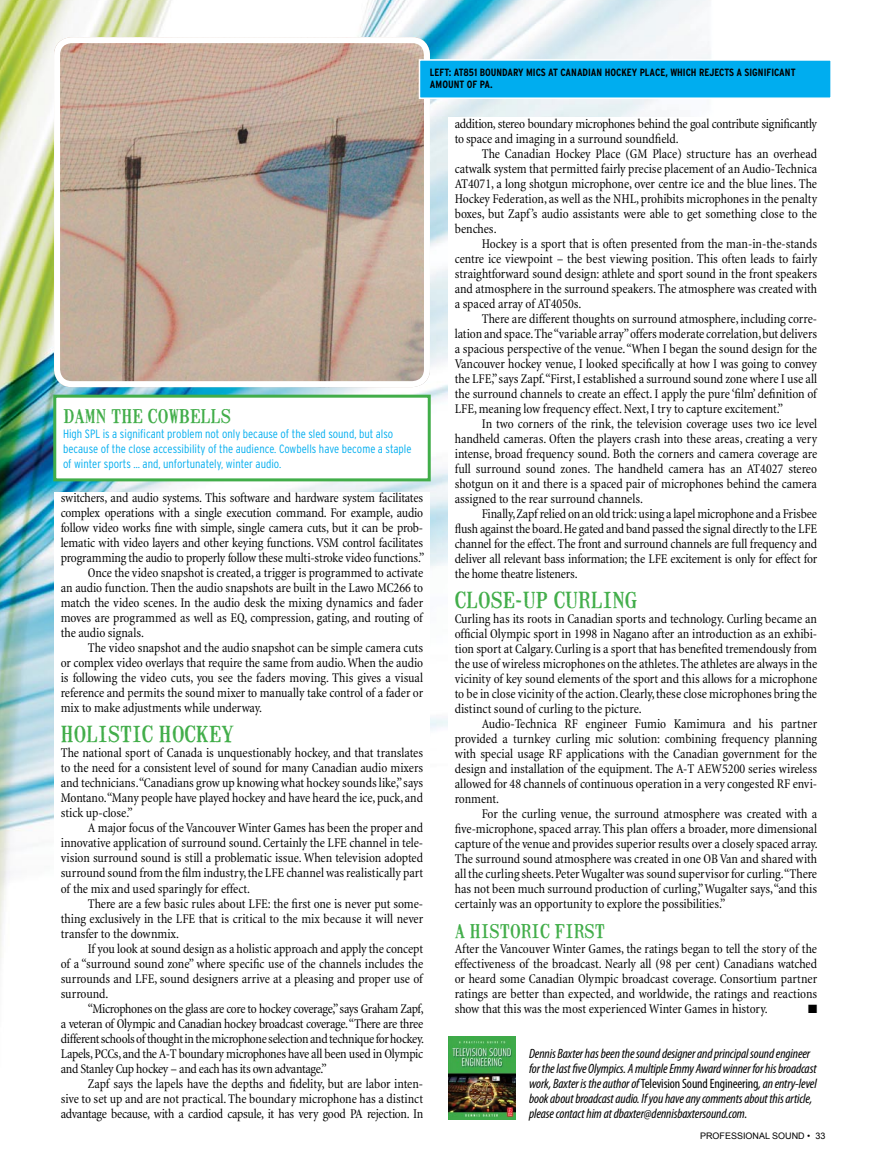
<style>
.page{position:relative;width:878px;height:1175px;background:#fff}
.page>*{position:absolute;margin:0;border:0;box-sizing:border-box;transform-origin:0 0}
.t1{font:21px "Mailart Rubberstamp";color:#41ad49}
.t2{font:18px "Mailart Rubberstamp";color:#41ad49}
.t3{font:condensed 13.5px/15px "Minion";letter-spacing:-.01em;color:#000;text-align:justify}
.t4{font:italic condensed 13.5px/15px "Myriad Pro";letter-spacing:-.01em;color:#000}
.t5{font:300 condensed 12px/15px "Interstate";color:#00adef}
.t6{font:12px "Zapf Dingbats ITC";color:#000}
.t7{font:700 condensed 10.5px "Interstate";color:#000}
.t8{font:9px "Arial";color:#000}
.s1{font-style:normal}
</style>
<div class="page">
<img style="left:0;top:0;width:711px;height:959px">
<div style="left:54px;top:492px;width:376px;height:628px;background:#fff"></div>
<img style="left:54px;top:37px;width:376px;height:350px;border-radius:18px">
<div style="left:54px;top:37px;width:376px;height:350px;border:6px solid #fff;border-radius:15px"></div>
<div style="left:448px;top:117px;width:376px;height:1019px;background:#fff"></div>
<img style="left:448px;top:1036px;width:67px;height:84px">
<div style="left:419px;top:60px;width:412px;height:38px;background:#00adef"></div>
<div style="left:418px;top:59px;width:413px;height:40px;border:2px solid #fff"></div>
<div style="left:55px;top:396px;width:374px;height:84px;background:#fff"></div>
<div style="left:53px;top:394px;width:377px;height:87px;border:3px solid #41ad49"></div>
<p class="t7" style="left:430px;top:66px;width:137px">LEFT: AT851 BOUNDARY MICS AT CANA</p>
<p class="t7" style="left:582px;top:66px;width:203px">DIAN HOCKEY PLACE, WHICH REJECTS A SIGNIFICANT</p>
<p class="t7" style="left:430px;top:78px;width:64px">AMOUNT OF PA.</p>
<h2 class="t2" style="left:63px;top:403px;width:170px">DAMN THE COWBELLS</h2>
<p class="t5" style="left:63px;top:426px;width:350px">High SPL is a significant problem not only because of the sled sound, but also because of the close accessibility of the audience. Cowbells have become a staple of winter sports … and, unfortunately, winter audio.</p>
<p class="t3" style="left:61px;top:491px;width:364px">switchers, and audio systems. This software and hardware system facilitates</p>
<p class="t3" style="left:61px;top:506px;width:364px">complex operations with a single execution command. For example, audio</p>
<p class="t3" style="left:61px;top:521px;width:364px">follow video works fine with simple, single camera cuts, but it can be prob-</p>
<p class="t3" style="left:61px;top:536px;width:364px">lematic with video layers and other keying functions. VSM control facilitates</p>
<p class="t3" style="left:61px;top:551px;width:365px">programming the audio to properly follow these multi-stroke video functions.”</p>
<p class="t3" style="left:88px;top:566px;width:337px">Once the video snapshot is created, a trigger is programmed to activate</p>
<p class="t3" style="left:61px;top:581px;width:364px">an audio function. Then the audio snapshots are built in the Lawo MC266 to</p>
<p class="t3" style="left:61px;top:596px;width:364px">match the video scenes. In the audio desk the mixing dynamics and fader</p>
<p class="t3" style="left:61px;top:611px;width:363px">moves are programmed as well as EQ, compression, gating, and routing of</p>
<p class="t3" style="left:61px;top:626px;width:85px">the audio signals.</p>
<p class="t3" style="left:88px;top:641px;width:337px">The video snapshot and the audio snapshot can be simple camera cuts</p>
<p class="t3" style="left:61px;top:656px;width:364px">or complex video overlays that require the same from audio. When the audio</p>
<p class="t3" style="left:61px;top:671px;width:364px">is following the video cuts, you see the faders moving. This gives a visual</p>
<p class="t3" style="left:61px;top:686px;width:364px">reference and permits the sound mixer to manually take control of a fader or</p>
<p class="t3" style="left:61px;top:701px;width:203px">mix to make adjustments while underway.</p>
<h1 class="t1" style="left:61px;top:720px;width:175px">HOLISTIC HOCKEY</h1>
<p class="t3" style="left:61px;top:746px;width:364px">The national sport of Canada is unquestionably hockey, and that translates to the need for a consistent level of sound for many Canadian audio mixers and technicians. “Canadians grow up knowing what hockey sounds like,” says Montano. “Many people have played hockey and have heard the ice, puck, and stick up-close.”</p>
<p class="t3" style="left:61px;top:821px;width:364px;text-indent:27px">A major focus of the Vancouver Winter Games has been the proper and innovative application of surround sound. Certainly the LFE channel in tele&shy;vision surround sound is still a problematic issue. When television adopted surround sound from the film industry, the LFE channel was realistically part of the mix and used sparingly for effect.</p>
<p class="t3" style="left:61px;top:896px;width:364px;text-indent:27px">There are a few basic rules about LFE: the first one is never put some&shy;thing exclusively in the LFE that is critical to the mix because it will never transfer to the downmix.</p>
<p class="t3" style="left:61px;top:941px;width:364px;text-indent:27px">If you look at sound design as a holistic approach and apply the concept of a “surround sound zone” where specific use of the channels includes the surrounds and LFE, sound designers arrive at a pleasing and proper use of surround.</p>
<p class="t3" style="left:61px;top:1001px;width:365px;text-indent:27px">“Microphones on the glass are core to hockey coverage,” says Graham Zapf, a veteran of Olympic and Canadian hockey broadcast coverage.“There are three different schools of thought in the microphone selection and technique for hockey.<br>Lapels, PCCs, and the A-T boundary microphones have all been used in Olympic and Stanley Cup hockey – and each has its own advantage.”</p>
<p class="t3" style="left:61px;top:1076px;width:364px;text-indent:27px">Zapf says the lapels have the depths and fidelity, but are labor inten&shy;sive to set up and are not practical. The boundary microphone has a distinct advantage because, with a cardiod capsule, it has very good PA rejection. In</p>
<p class="t3" style="left:454px;top:116px;width:364px">addition, stereo boundary microphones behind the goal contribute significantly to space and imaging in a surround soundfield.</p>
<p class="t3" style="left:454px;top:146px;width:364px;text-indent:27px">The Canadian Hockey Place (GM Place) structure has an overhead catwalk system that permitted fairly precise placement of an Audio-Technica AT4071, a long shotgun microphone, over centre ice and the blue lines. The Hockey Federation, as well as the NHL, prohibits microphones in the penalty boxes, but Zapf’s audio assistants were able to get something close to the benches.</p>
<p class="t3" style="left:454px;top:236px;width:364px;text-indent:27px">Hockey is a sport that is often presented from the man-in-the-stands centre ice viewpoint – the best viewing position. This often leads to fairly straightforward sound design: athlete and sport sound in the front speakers and atmosphere in the surround speakers. The atmosphere was created with a spaced array of AT4050s.</p>
<p class="t3" style="left:454px;top:311px;width:364px;text-indent:27px">There are different thoughts on surround atmosphere, including corre&shy;lation and space. The “variable array” offers moderate correlation, but delivers a spacious perspective of the venue. “When I began the sound design for the Vancouver hockey venue, I looked specifically at how I was going to convey the LFE,” says Zapf. “First, I established a surround sound zone where I use all the surround channels to create an effect. I apply the pure ‘film’ definition of LFE, meaning low frequency effect. Next, I try to capture excitement.”</p>
<p class="t3" style="left:454px;top:416px;width:364px;text-indent:27px">In two corners of the rink, the television coverage uses two ice level handheld cameras. Often the players crash into these areas, creating a very intense, broad frequency sound. Both the corners and camera coverage are full surround sound zones. The handheld camera has an AT4027 stereo shotgun on it and there is a spaced pair of microphones behind the camera assigned to the rear surround channels.</p>
<p class="t3" style="left:454px;top:506px;width:364px;text-indent:27px">Finally, Zapf relied on an old trick: using a lapel microphone and a Frisbee flush against the board. He gated and band passed the signal directly to the LFE channel for the effect. The front and surround channels are full frequency and deliver all relevant bass information; the LFE excitement is only for effect for the home theatre listeners.</p>
<h1 class="t1" style="left:454px;top:585px;width:184px">CLOSE-UP CURLING</h1>
<p class="t3" style="left:454px;top:611px;width:364px">Curling has its roots in Canadian sports and technology. Curling became an official Olympic sport in 1998 in Nagano after an introduction as an exhibi&shy;tion sport at Calgary. Curling is a sport that has benefited tremendously from the use of wireless microphones on the athletes. The athletes are always in the vicinity of key sound elements of the sport and this allows for a microphone to be in close vicinity of the action. Clearly, these close microphones bring the distinct sound of curling to the picture.</p>
<p class="t3" style="left:454px;top:716px;width:364px;text-indent:27px">Audio-Technica RF engineer Fumio Kamimura and his partner provided a turnkey curling mic solution: combining frequency planning with special usage RF applications with the Canadian government for the design and installation of the equipment. The A-T AEW5200 series wireless allowed for 48 channels of continuous operation in a very congested RF envi&shy;ronment.</p>
<p class="t3" style="left:454px;top:806px;width:364px;text-indent:27px">For the curling venue, the surround atmosphere was created with a five-microphone, spaced array. This plan offers a broader, more dimensional capture of the venue and provides superior results over a closely spaced array.<br>The surround sound atmosphere was created in one OB Van and shared with all the curling sheets. Peter Wugalter was sound supervisor for curling. “There has not been much surround production of curling,” Wugalter says, “and this certainly was an opportunity to explore the possibilities.”</p>
<h2 class="t2" style="left:454px;top:919px;width:150px">A HISTORIC FIRST</h2>
<p class="t3" style="left:454px;top:941px;width:364px">After the Vancouver Winter Games, the ratings began to tell the story of the effectiveness of the broadcast. Nearly all (98 per cent) Canadians watched or heard some Canadian Olympic broadcast coverage. Consortium partner ratings are better than expected, and worldwide, the ratings and reactions show that this was the most experienced Winter Games in history.</p>
<p class="t6" style="left:808px;top:1003px;width:11px">■</p>
<p class="t4" style="left:529px;top:1045px;width:289px">Dennis Baxter has been the sound designer and principal sound engineer for the last five Olympics. A multiple Emmy Award winner for his broadcast work, Baxter is the author of <span class="s1">Television Sound Engineering</span>, an entry-level book about broadcast audio. If you have any comments about this article, please contact him at dbaxter@dennisbaxtersound.com.</p>
<p class="t8" style="left:700px;top:1131px;width:127px">PROFESSIONAL SOUND • 33</p>
</div>
